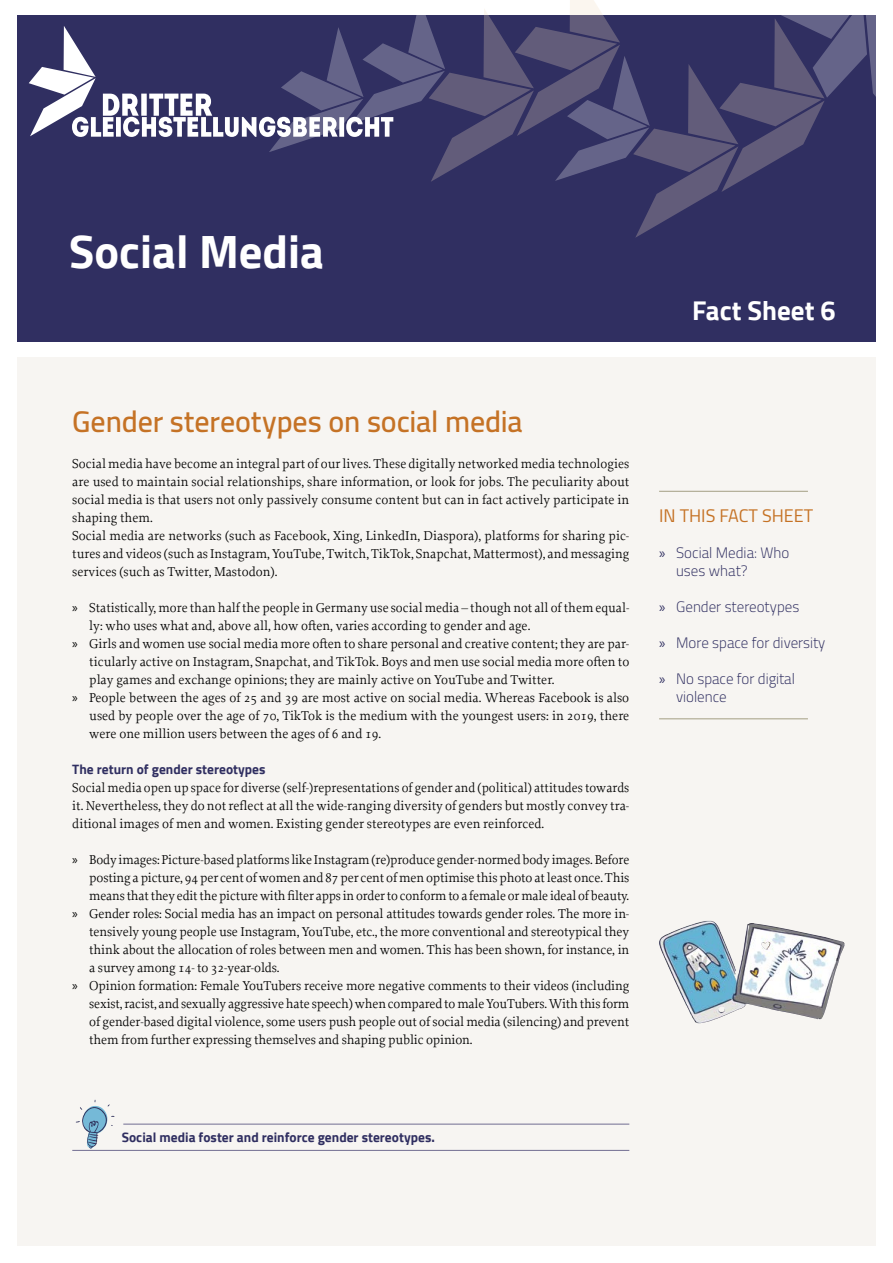
<style>
.page{position:relative;width:893px;height:1263px;background:#fff}
.page>*{position:absolute;margin:0;border:0;box-sizing:border-box;transform-origin:0 0}
.Copy{font:700 46.5px "Cairo";color:#fff}
.U1{font:600 30px "Cairo";letter-spacing:-.005em;color:#c57225}
.Themenblattx{font:700 27px "Cairo";color:#fff}
.t1{font:18px "Cairo";color:#c57225}
.t2{font:300 15px/18px "Cairo";color:#302f61}
.Copy_Paragraph{font:13.5px/18px "Proforma";color:#000;text-align:justify}
.Copy-2{font:13.5px/18px "Proforma";color:#000;text-align:justify}
.Merksatz{font:700 13.5px "Cairo";color:#302f61}
.U3{font:700 13.5px "Cairo";color:#302f61}
.s1{font-family:"Myriad Pro"}
.s2{font-family:"Myriad Pro";font-weight:400}
</style>
<div class="page">
<div style="left:17px;top:16px;width:859px;height:326px;background:#302f61"></div>
<div style="left:17px;top:357px;width:859px;height:889px;background:#f7f5f2"></div>
<hr style="left:659px;top:491px;width:149px;height:1px;background:#ada88f">
<hr style="left:123px;top:1124px;width:506px;height:1px;background:#716d91">
<hr style="left:72px;top:1150px;width:557px;height:1px;background:#716d91">
<svg style="left:76px;top:1099px;width:39px;height:50px"></svg>
<hr style="left:659px;top:718px;width:149px;height:1px;background:#ada88f">
<svg style="left:29px;top:0;width:847px;height:238px"></svg>
<img style="left:659px;top:921px;width:185px;height:102px">
<p class="Copy" style="left:69px;top:224px;width:256px">Social Media</p>
<h1 class="Themenblattx" style="left:692px;top:295px;width:145px">Fact Sheet 6</h1>
<h1 class="U1" style="left:72px;top:396px;width:452px">Gender stereotypes on social media</h1>
<p class="Copy-2" style="left:72px;top:454px;width:559px">Social media have become an integral part of our lives. These digitally networked media technologies are used to maintain social relationships, share information, or look for jobs. The peculiarity about social media is that users not only passively consume content but can in fact actively participate in shaping them.</p>
<p class="Copy-2" style="left:72px;top:526px;width:559px">Social media are networks (such as Facebook, Xing, LinkedIn, Diaspora), platforms for sharing pic&shy;tures and videos (such as Instagram, YouTube, Twitch, TikTok, Snapchat, Mattermost), and messaging services (such as Twitter, Mastodon).</p>
<p class="Copy_Paragraph" style="left:89px;top:598px;width:541px;text-indent:-17px"><span class="s1">»</span> Statistically, more than half the people in Germany use social media – though not all of them equal&shy;ly: who uses what and, above all, how often, varies according to gender and age.</p>
<p class="Copy_Paragraph" style="left:89px;top:634px;width:542px;text-indent:-17px"><span class="s1">»</span> Girls and women use social media more often to share personal and creative content; they are par&shy;ticularly active on Instagram, Snapchat, and TikTok. Boys and men use social media more often to play games and exchange opinions; they are mainly active on YouTube and Twitter.</p>
<p class="Copy_Paragraph" style="left:89px;top:688px;width:542px;text-indent:-17px"><span class="s1">»</span> People between the ages of 25 and 39 are most active on social media. Whereas Facebook is also used by people over the age of 70, TikTok is the medium with the youngest users: in 2019, there were one million users between the ages of 6 and 19.</p>
<h3 class="U3" style="left:72px;top:761px;width:195px">The return of gender stereotypes</h3>
<p class="Copy-2" style="left:72px;top:778px;width:559px">Social media open up space for diverse (self-)representations of gender and (political) attitudes towards it. Nevertheless, they do not reflect at all the wide-ranging diversity of genders but mostly convey tra&shy;ditional images of men and women. Existing gender stereotypes are even reinforced.</p>
<p class="Copy_Paragraph" style="left:89px;top:850px;width:542px;text-indent:-17px"><span class="s1">»</span> Body images: Picture-based platforms like Instagram (re)produce gender-normed body images. Before posting a picture, 94 per cent of women and 87 per cent of men optimise this photo at least once. This means that they edit the picture with filter apps in order to conform to a female or male ideal of beauty.</p>
<p class="Copy_Paragraph" style="left:89px;top:904px;width:542px;text-indent:-17px"><span class="s1">»</span> Gender roles: Social media has an impact on personal attitudes towards gender roles. The more in&shy;tensively young people use Instagram, YouTube, etc., the more conventional and stereotypical they think about the allocation of roles between men and women. This has been shown, for instance, in a survey among 14- to 32-year-olds.</p>
<p class="Copy_Paragraph" style="left:89px;top:976px;width:542px;text-indent:-17px"><span class="s1">»</span> Opinion formation: Female YouTubers receive more negative comments to their videos (including sexist, racist, and sexually aggressive hate speech) when compared to male YouTubers. With this form of gender-based digital violence, some users push people out of social media (silencing) and prevent them from further expressing themselves and shaping public opinion.</p>
<p class="t1" style="left:659px;top:501px;width:156px">IN THIS FACT SHEET</p>
<p class="t2" style="left:676px;top:544px;width:115px;text-indent:-17px"><span class="s2">»</span> Social Media: Who uses what?</p>
<p class="t2" style="left:659px;top:598px;width:142px"><span class="s2">»</span> Gender stereotypes</p>
<p class="t2" style="left:659px;top:634px;width:168px"><span class="s2">»</span> More space for diversity</p>
<p class="t2" style="left:676px;top:670px;width:120px;text-indent:-17px"><span class="s2">»</span> No space for digital violence</p>
<p class="Merksatz" style="left:122px;top:1129px;width:315px">Social media foster and reinforce gender stereotypes.</p>
</div>
